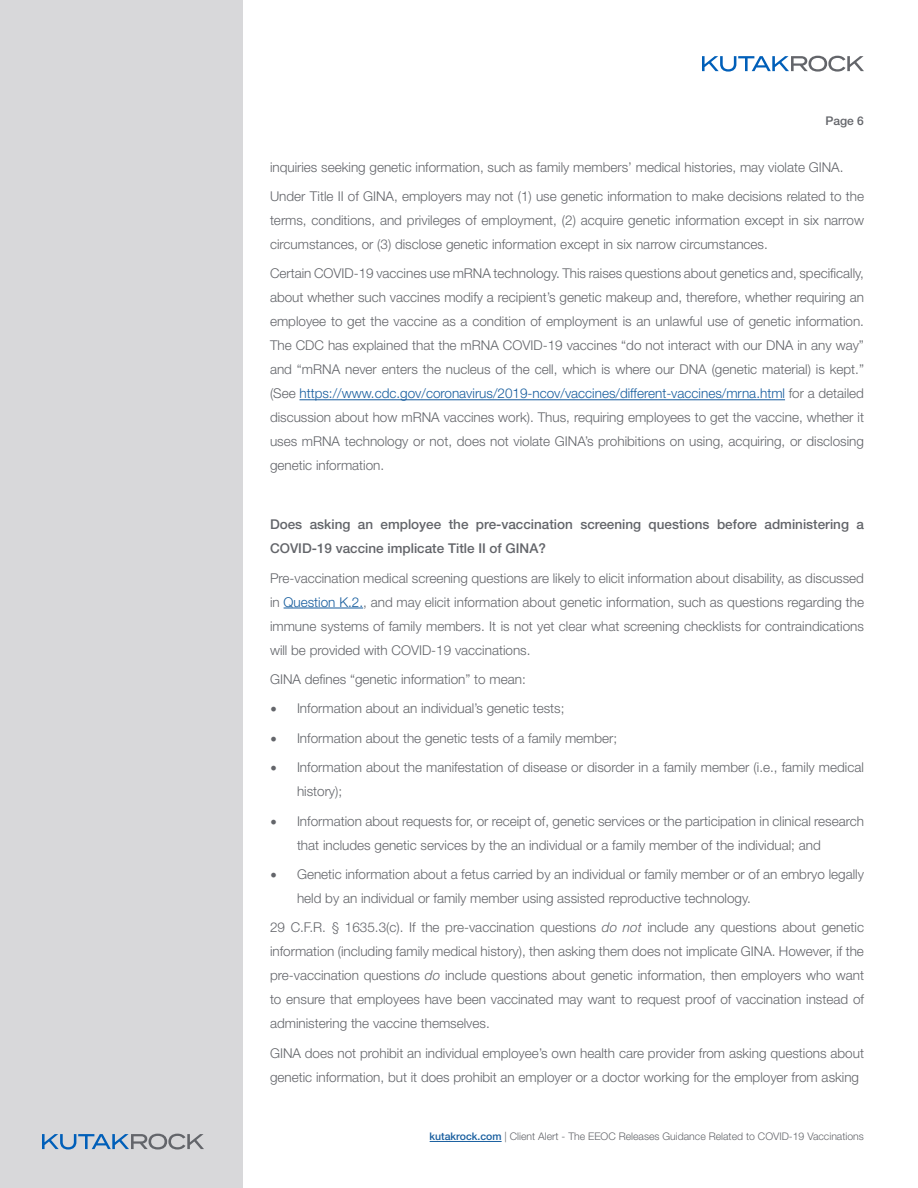
<style>
.page{position:relative;width:918px;height:1188px;background:#fff}
.page>*{position:absolute;margin:0;border:0;box-sizing:border-box;transform-origin:0 0}
.t1{font:300 13.5px/24px "Helvetica Neue LT Std";color:#63656a;text-align:justify}
.t2{font:500 13.5px/24px "Helvetica Neue LT Std";color:#63656a}
.t3{font:500 12px "Helvetica Neue LT Std";color:#63656a}
.t4{font:300 10.5px "Helvetica Neue LT Std";color:#63656a}
.s1{color:#175d9e}
.s2{font-family:"Minion Pro";font-weight:400;font-size:18px}
.s3{font-style:italic}
.s4{font-weight:500;color:#175d9e}
</style>
<div class="page">
<div style="left:0;top:0;width:243px;height:1188px;background:#d8d8da"></div>
<svg style="left:702px;top:56px;width:162px;height:16px"></svg>
<hr style="left:430px;top:1141px;width:72px;height:1px;background:#175d9e">
<svg style="left:42px;top:1134px;width:162px;height:16px"></svg>
<hr style="left:299px;top:399px;width:486px;height:1px;background:#175d9e">
<hr style="left:284px;top:608px;width:79px;height:1px;background:#175d9e">
<p class="t3" style="left:826px;top:113px;width:40px">Page 6</p>
<p class="t1" style="left:270px;top:155px;width:575px">inquiries seeking genetic information, such as family members’ medical histories, may violate GINA.</p>
<p class="t1" style="left:270px;top:184px;width:596px">Under Title II of GINA, employers may not (1) use genetic information to make decisions related to the terms, conditions, and privileges of employment, (2) acquire genetic information except in six narrow circumstances, or (3) disclose genetic information except in six narrow circumstances.</p>
<p class="t1" style="left:270px;top:261px;width:596px">Certain COVID-19 vaccines use mRNA technology. This raises questions about genetics and, specifically, about whether such vaccines modify a recipient’s genetic makeup and, therefore, whether requiring an employee to get the vaccine as a condition of employment is an unlawful use of genetic information.<br>The CDC has explained that the mRNA COVID-19 vaccines “do not interact with our DNA in any way” and “mRNA never enters the nucleus of the cell, which is where our DNA (genetic material) is kept.” (See <span class="s1">https://www.cdc.gov/coronavirus/2019-ncov/vaccines/different-vaccines/mrna.html</span> for a detailed discussion about how mRNA vaccines work). Thus, requiring employees to get the vaccine, whether it uses mRNA technology or not, does not violate GINA’s prohibitions on using, acquiring, or disclosing genetic information.</p>
<p class="t2" style="left:270px;top:512px;width:595px">Does asking an employee the pre-vaccination screening questions before administering a<br>COVID-19 vaccine implicate Title II of GINA?</p>
<p class="t1" style="left:270px;top:566px;width:596px">Pre-vaccination medical screening questions are likely to elicit information about disability, as discussed in <span class="s1">Question K.2.</span>, and may elicit information about genetic information, such as questions regarding the immune systems of family members. It is not yet clear what screening checklists for contraindications will be provided with COVID-19 vaccinations.</p>
<p class="t1" style="left:270px;top:667px;width:257px">GINA defines “genetic information” to mean:</p>
<p class="t1" style="left:270px;top:696px;width:296px"><span class="s2">•</span> Information about an individual’s genetic tests;</p>
<p class="t1" style="left:270px;top:726px;width:349px"><span class="s2">•</span> Information about the genetic tests of a family member;</p>
<p class="t1" style="left:297px;top:755px;width:568px;text-indent:-27px"><span class="s2">•</span> Information about the manifestation of disease or disorder in a family member (i.e., family medical history);</p>
<p class="t1" style="left:297px;top:809px;width:569px;text-indent:-27px"><span class="s2">•</span> Information about requests for, or receipt of, genetic services or the participation in clinical research that includes genetic services by the an individual or a family member of the individual; and</p>
<p class="t1" style="left:297px;top:862px;width:568px;text-indent:-27px"><span class="s2">•</span> Genetic information about a fetus carried by an individual or family member or of an embryo legally held by an individual or family member using assisted reproductive technology.</p>
<p class="t1" style="left:270px;top:915px;width:596px">29 C.F.R. § 1635.3(c). If the pre-vaccination questions <span class="s3">do not</span> include any questions about genetic information (including family medical history), then asking them does not implicate GINA. However, if the pre-vaccination questions <span class="s3">do</span> include questions about genetic information, then employers who want to ensure that employees have been vaccinated may want to request proof of vaccination instead of administering the vaccine themselves.</p>
<p class="t1" style="left:270px;top:1041px;width:596px">GINA does not prohibit an individual employee’s own health care provider from asking questions about genetic information, but it does prohibit an employer or a doctor working for the employer from asking</p>
<p class="t4" style="left:430px;top:1130px;width:436px"><span class="s4">kutakrock.com</span> | Client Alert - The EEOC Releases Guidance Related to COVID-19 Vaccinations</p>
</div>
